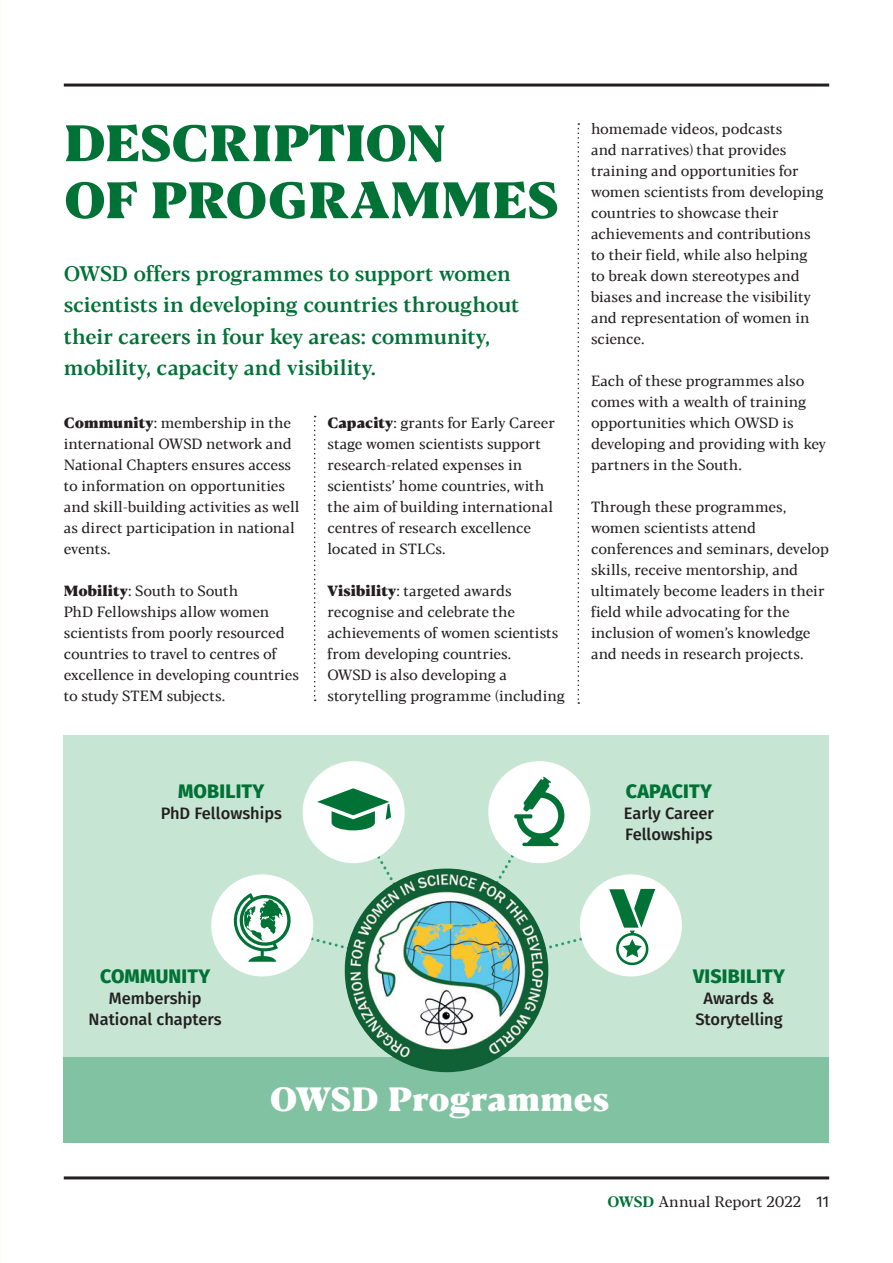
<style>
.page{position:relative;width:893px;height:1263px;background:#fff}
.page>*{position:absolute;margin:0;border:0;box-sizing:border-box;transform-origin:0 0}
.t1{font:800 51px/57px "Blacker Text";color:#007236}
.t2{font:800 33.45px "Blacker Text";color:#fff}
.t3{font:500 21px/31.5px "Blacker Text";letter-spacing:-.01em;color:#007236}
.t4{font:800 19.5px "Fira Sans";letter-spacing:.01em;color:#007236}
.t5{font:500 16.5px/21px "Fira Sans";color:#231f20;text-align:center}
.t6{font:15px "Blacker Text";color:#231f20}
.t7{font:14.7px/21px "Blacker Text";letter-spacing:-.01em;color:#231f20}
.s1{font-weight:800}
.s2{font-weight:700;color:#007236}
.s3{font-family:"Fira Sans";font-size:15.6px}
</style>
<div class="page">
<div style="left:64px;top:736px;width:765px;height:406px;background:#c6e5d3"></div>
<hr style="left:64px;top:1176px;width:765px;height:3px;background:#231f20">
<hr style="left:64px;top:84px;width:765px;height:3px;background:#231f20">
<div style="left:64px;top:1057px;width:765px;height:85px;background:#81c2a2"></div>
<svg style="left:578px;top:123px;width:1px;height:581px"></svg>
<svg style="left:314px;top:416px;width:2px;height:285px"></svg>
<div style="left:303px;top:761px;width:102px;height:102px;background:#fff;border-radius:50%"></div>
<div style="left:211px;top:874px;width:102px;height:102px;background:#fff;border-radius:50%"></div>
<div style="left:580px;top:874px;width:102px;height:102px;background:#fff;border-radius:50%"></div>
<div style="left:488px;top:761px;width:102px;height:102px;background:#fff;border-radius:50%"></div>
<svg style="left:229px;top:777px;width:426px;height:200px"></svg>
<img style="left:345px;top:868px;width:203px;height:204px;border-radius:102px">
<h1 class="t1" style="left:64px;top:118px;width:496px">DESCRIPTION<br>OF PROGRAMMES</h1>
<h3 class="t3" style="left:64px;top:259px;width:457px">OWSD offers programmes to support women scientists in developing countries throughout their careers in four key areas: community, mobility, capacity and visibility.</h3>
<p class="t7" style="left:64px;top:413px;width:237px"><span class="s1">Community</span>: membership in the international OWSD network and<br>National Chapters ensures access to information on opportunities and skill-building activities as well as direct participation in national events.</p>
<p class="t7" style="left:64px;top:581px;width:237px"><span class="s1">Mobility</span>: South to South<br>PhD Fellowships allow women scientists from poorly resourced countries to travel to centres of excellence in developing countries to study STEM subjects.</p>
<p class="t7" style="left:327px;top:413px;width:229px"><span class="s1">Capacity</span>: grants for Early Career stage women scientists support research-related expenses in scientists’ home countries, with the aim of building international centres of research excellence located in STLCs.</p>
<p class="t7" style="left:327px;top:581px;width:239px"><span class="s1">Visibility</span>: targeted awards recognise and celebrate the achievements of women scientists from developing countries.<br>OWSD is also developing a storytelling programme (including</p>
<p class="t7" style="left:591px;top:119px;width:234px">homemade videos, podcasts<br>and narratives) that provides training and opportunities for women scientists from developing countries to showcase their achievements and contributions to their field, while also helping to break down stereotypes and biases and increase the visibility and representation of women in science.</p>
<p class="t7" style="left:591px;top:371px;width:236px">Each of these programmes also comes with a wealth of training opportunities which OWSD is developing and providing with key partners in the South.</p>
<p class="t7" style="left:591px;top:497px;width:239px">Through these programmes, women scientists attend conferences and seminars, develop skills, receive mentorship, and ultimately become leaders in their field while advocating for the inclusion of women’s knowledge and needs in research projects.</p>
<h3 class="t4" style="left:178px;top:774px;width:88px">MOBILITY</h3>
<p class="t5" style="left:161px;top:801px;width:123px">PhD Fellowships</p>
<h3 class="t4" style="left:626px;top:774px;width:87px">CAPACITY</h3>
<p class="t5" style="left:624px;top:801px;width:92px;text-align:left">Early Career<br>Fellowships</p>
<h3 class="t4" style="left:100px;top:959px;width:112px">COMMUNITY</h3>
<p class="t5" style="left:89px;top:986px;width:134px">Membership<br>National chapters</p>
<h3 class="t4" style="left:693px;top:959px;width:93px">VISIBILITY</h3>
<p class="t5" style="left:695px;top:986px;width:89px">Awards &amp;<br>Storytelling</p>
<h2 class="t2" style="left:270px;top:1077px;width:341px">OWSD Programmes</h2>
<p class="t6" style="left:608px;top:1193px;width:223px"><span class="s2">OWSD</span> Annual Report 2022 <span class="s3">11</span></p>
</div>
